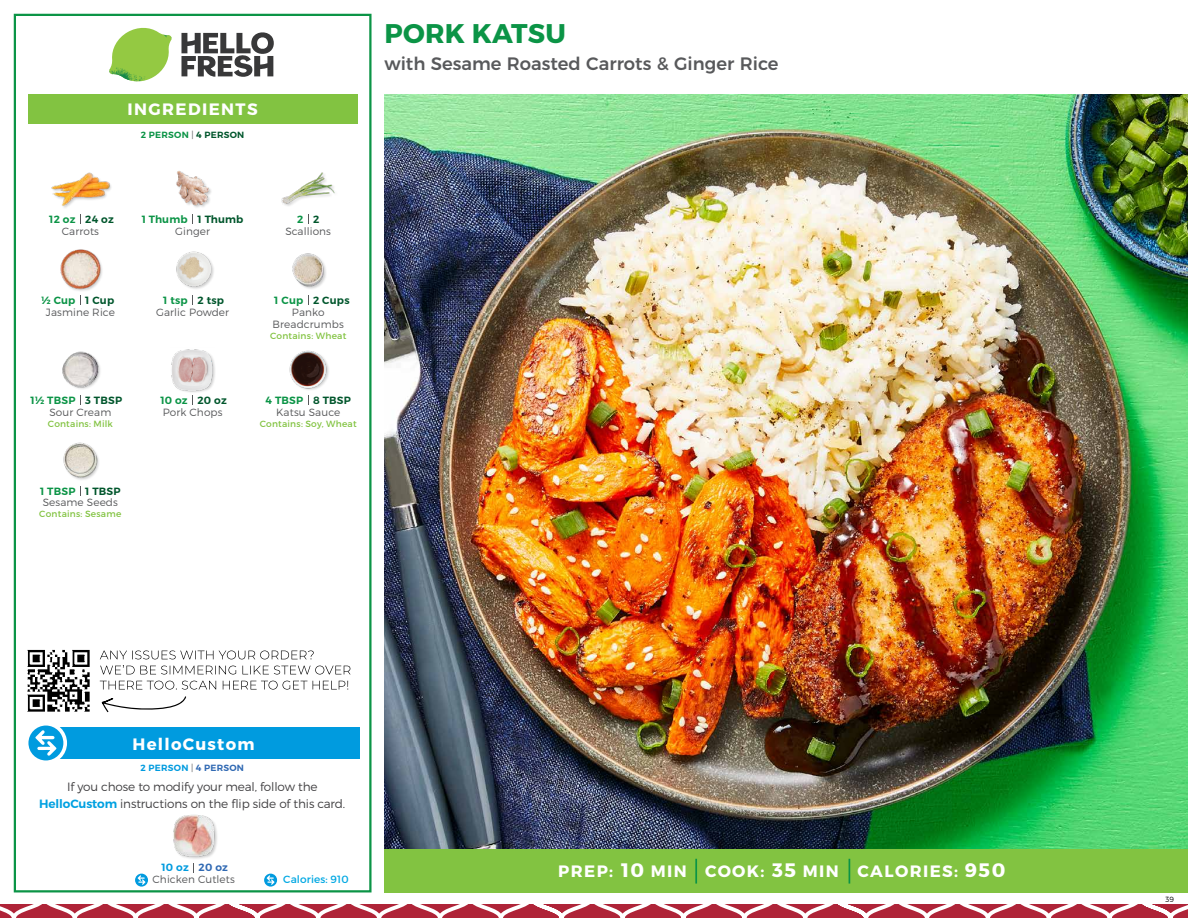
<style>
.page{position:relative;width:1188px;height:918px;background:#fff}
.page>*{position:absolute;margin:0;border:0;box-sizing:border-box;transform-origin:0 0}
.t1{font:700 27px "Montserrat";letter-spacing:.01em;color:#0b9446}
.t2{font:500 18px "Montserrat";color:#58595b}
.t3{font:700 16.5px "Montserrat";letter-spacing:.085em;color:#fff}
.t4{font:300 12px/16.5px "Montserrat";letter-spacing:-.01em;color:#414042;text-align:center}
.t5{font:300 10.5px/12px "Montserrat";letter-spacing:.01em;color:#58595b;text-align:center}
.t6{font:600 10.5px "Montserrat";letter-spacing:.02em;color:#00562c}
.t7{font:600 10.5px "Montserrat";letter-spacing:.02em;color:#0b9446}
.t8{font:10.5px "Montserrat";letter-spacing:.01em;color:#00a8e3}
.t9{font:600 10.5px "Montserrat";letter-spacing:.02em;color:#009bdf}
.t10{font:9px "Montserrat";letter-spacing:.025em;color:#82c341}
.t11{font:600 9px "Montserrat";letter-spacing:.03em;color:#0b9446}
.t12{font:600 9px "Montserrat";letter-spacing:.03em;color:#009bdf}
.t13{font:300 7.5px "Montserrat";color:#000}
.s1{font-weight:300;color:#58595b}
.s2{color:#00562c}
.s3{font-weight:600;color:#00a1e1}
.s4{color:#3069b3}
.s5{font-size:19.5px}
</style>
<div class="page">
<svg style="left:0;top:904px;width:1188px;height:14px"></svg>
<div style="left:384px;top:849px;width:804px;height:43px;background:#82c341"></div>
<svg style="left:181px;top:32px;width:93px;height:45px"></svg>
<svg style="left:114px;top:28px;width:55px;height:36px"></svg>
<img style="left:143px;top:28px;width:29px;height:24px">
<img style="left:112px;top:48px;width:54px;height:10px">
<img style="left:109px;top:52px;width:55px;height:30px">
<img style="left:142px;top:58px;width:24px;height:23px">
<div style="left:28px;top:94px;width:330px;height:30px;background:#82c341"></div>
<div style="left:14px;top:14px;width:358px;height:878px;border:2px solid #0b9446"></div>
<img style="left:384px;top:94px;width:804px;height:755px">
<img style="left:176px;top:251px;width:38px;height:38px">
<img style="left:292px;top:253px;width:34px;height:36px">
<img style="left:176px;top:171px;width:35px;height:37px">
<img style="left:281px;top:172px;width:54px;height:34px">
<img style="left:60px;top:249px;width:42px;height:42px">
<img style="left:51px;top:172px;width:59px;height:36px">
<div style="left:171px;top:350px;width:45px;height:44px;background:#000;opacity:.2"></div>
<img style="left:171px;top:349px;width:45px;height:42px">
<img style="left:289px;top:350px;width:40px;height:40px">
<img style="left:62px;top:351px;width:38px;height:38px">
<img style="left:63px;top:442px;width:36px;height:38px">
<div style="left:173px;top:815px;width:45px;height:45px;background:#000;opacity:.2"></div>
<img style="left:173px;top:814px;width:45px;height:44px">
<div style="left:33px;top:727px;width:327px;height:32px;background:#009bdf"></div>
<svg style="left:25px;top:722px;width:42px;height:42px"></svg>
<div style="left:28px;top:726px;width:35px;height:34px;background:#009bdf;border-radius:50%"></div>
<svg style="left:35px;top:730px;width:22px;height:26px"></svg>
<svg style="left:135px;top:874px;width:13px;height:13px"></svg>
<svg style="left:138px;top:875px;width:8px;height:10px"></svg>
<svg style="left:264px;top:874px;width:13px;height:13px"></svg>
<svg style="left:267px;top:875px;width:8px;height:10px"></svg>
<hr style="left:695px;top:859px;width:2px;height:25px;background:#0b9446">
<svg style="left:849px;top:859px;width:1px;height:25px"></svg>
<img style="left:27px;top:649px;width:63px;height:63px">
<svg style="left:102px;top:696px;width:84px;height:17px"></svg>
<svg style="left:100px;top:681px;width:248px;height:9px"></svg>
<svg style="left:100px;top:665px;width:251px;height:9px"></svg>
<svg style="left:100px;top:651px;width:214px;height:8px"></svg>
<h3 class="t3" style="left:128px;top:99px;width:132px">INGREDIENTS</h3>
<p class="t11" style="left:141px;top:129px;width:105px">2 PERSON <span class="s1">|</span> <span class="s2">4 PERSON</span></p>
<h1 class="t1" style="left:385px;top:17px;width:183px">PORK KATSU</h1>
<h2 class="t2" style="left:384px;top:49px;width:396px">with Sesame Roasted Carrots &amp; Ginger Rice</h2>
<p class="t7" style="left:49px;top:212px;width:28px">12 oz</p>
<p class="t6" style="left:85px;top:212px;width:30px">24 oz</p>
<p class="t7" style="left:142px;top:212px;width:47px">1 Thumb</p>
<p class="t7" style="left:297px;top:212px;width:8px">2</p>
<p class="t6" style="left:198px;top:212px;width:47px">1 Thumb</p>
<p class="t6" style="left:313px;top:212px;width:8px">2</p>
<p class="t5" style="left:62px;top:225px;width:39px">Carrots</p>
<p class="t5" style="left:175px;top:225px;width:36px">Ginger</p>
<p class="t5" style="left:285px;top:225px;width:47px">Scallions</p>
<p class="t7" style="left:41px;top:293px;width:36px">½ Cup</p>
<p class="t6" style="left:85px;top:293px;width:31px">1 Cup</p>
<p class="t5" style="left:46px;top:306px;width:70px">Jasmine Rice</p>
<p class="t7" style="left:31px;top:394px;width:46px">1½ TBSP</p>
<p class="t6" style="left:85px;top:394px;width:38px">3 TBSP</p>
<p class="t5" style="left:49px;top:406px;width:63px">Sour Cream</p>
<p class="t10" style="left:48px;top:418px;width:67px">Contains: Milk</p>
<p class="t7" style="left:40px;top:484px;width:37px">1 TBSP</p>
<p class="t6" style="left:85px;top:484px;width:37px">1 TBSP</p>
<p class="t5" style="left:43px;top:497px;width:77px">Sesame Seeds</p>
<p class="t10" style="left:39px;top:509px;width:84px">Contains: Sesame</p>
<p class="t6" style="left:198px;top:293px;width:28px">2 tsp</p>
<p class="t6" style="left:313px;top:293px;width:38px">2 Cups</p>
<p class="t7" style="left:163px;top:293px;width:26px">1 tsp</p>
<p class="t7" style="left:274px;top:293px;width:31px">1 Cup</p>
<p class="t5" style="left:156px;top:306px;width:75px">Garlic Powder</p>
<p class="t5" style="left:273px;top:306px;width:73px">Panko<br>Breadcrumbs</p>
<p class="t10" style="left:270px;top:330px;width:78px">Contains: Wheat</p>
<p class="t7" style="left:160px;top:394px;width:29px">10 oz</p>
<p class="t7" style="left:266px;top:394px;width:39px">4 TBSP</p>
<p class="t6" style="left:198px;top:394px;width:31px">20 oz</p>
<p class="t6" style="left:313px;top:394px;width:39px">8 TBSP</p>
<p class="t5" style="left:163px;top:406px;width:61px">Pork Chops</p>
<p class="t5" style="left:276px;top:406px;width:66px">Katsu Sauce</p>
<p class="t10" style="left:260px;top:418px;width:98px">Contains: Soy, Wheat</p>
<h3 class="t3" style="left:133px;top:734px;width:123px">HelloCustom</h3>
<p class="t4" style="left:39px;top:778px;width:308px">If you chose to modify your meal, follow the<br><span class="s3">HelloCustom</span> instructions on the flip side of this card.</p>
<p class="t12" style="left:141px;top:763px;width:105px">2 PERSON <span class="s1">|</span> <span class="s4">4 PERSON</span></p>
<p class="t9" style="left:162px;top:861px;width:68px">10 oz <span class="s4">20 oz</span></p>
<p class="t5" style="left:153px;top:873px;width:84px">Chicken Cutlets</p>
<p class="t8" style="left:283px;top:873px;width:67px">Calories: 910</p>
<h3 class="t3" style="left:558px;top:861px;width:449px">PREP: <span class="s5">10</span> MIN COOK: <span class="s5">35</span> MIN CALORIES: <span class="s5">950</span></h3>
<p class="t13" style="left:1166px;top:895px;width:10px">39</p>
</div>
